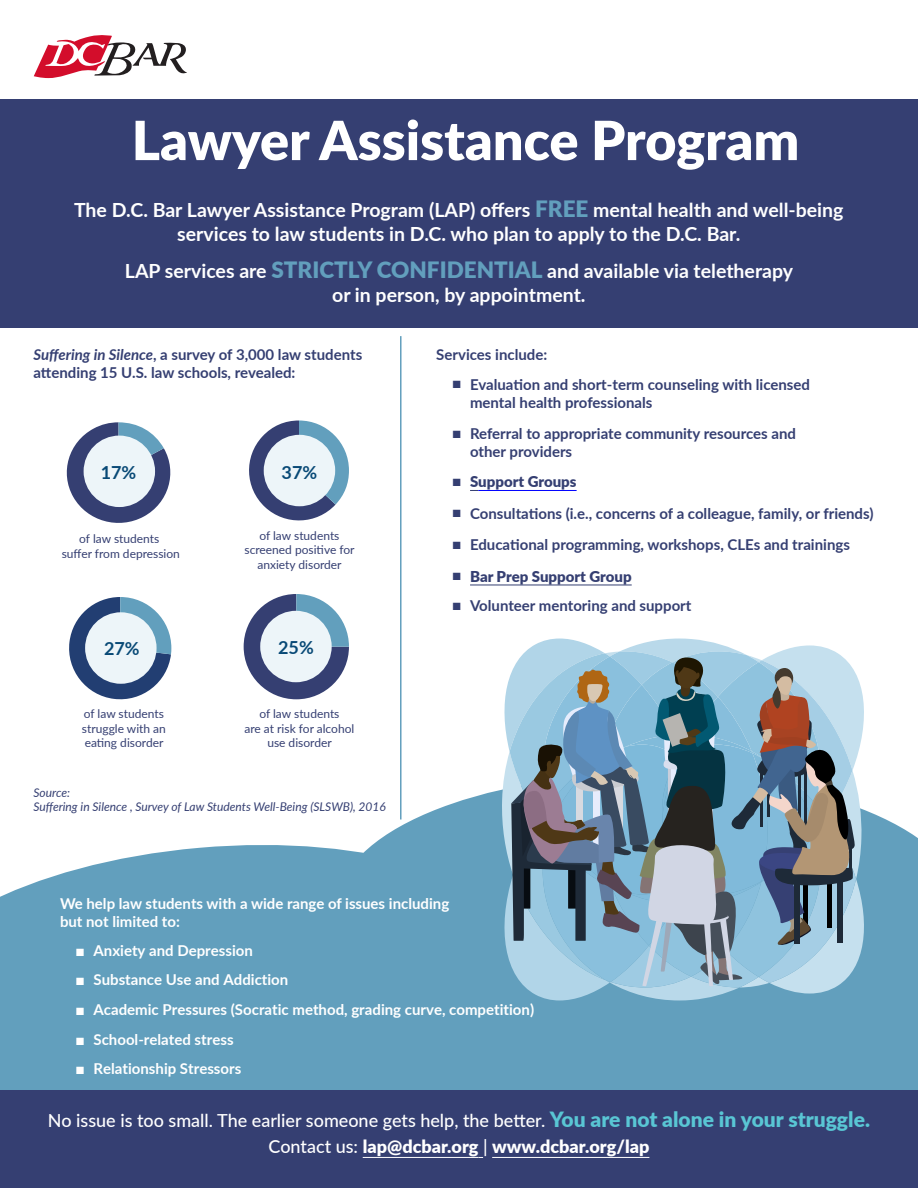
<style>
.page{position:relative;width:918px;height:1188px;background:#fff}
.page>*{position:absolute;margin:0;border:0;box-sizing:border-box;transform-origin:0 0}
.t1{font:900 54px "Lato";color:#fff}
.t2{font:700 19.5px/24px "Lato";color:#fff;text-align:center}
.t3{font:500 18px "Lato";color:#fff}
.t4{font:900 18px "Lato";color:#fff}
.t5{font:700 18px "Lato";color:#084976}
.t6{font:700 15px/18px "Lato";color:#353f72}
.t7{font:700 15px/18px "Lato";color:#fff}
.t8{font:900 15px "Lato";color:#353f72}
.t9{font:12px/14.4px "Lato";color:#353f72;text-align:center}
.t10{font:italic 12px "Lato";color:#353f72}
.s1{font-weight:900;font-size:22.5px;color:#629fbd}
.s2{font-style:italic}
.s3{font-weight:900;font-size:21px;color:#59c6d4}
.s4{font-weight:500}
</style>
<div class="page">
<svg style="left:0;top:845px;width:338px;height:92px;background:#78acc6"></svg>
<div style="left:0;top:99px;width:918px;height:229px;background:#353f72"></div>
<svg style="left:34px;top:35px;width:153px;height:43px"></svg>
<div style="left:0;top:937px;width:918px;height:251px;background:#629fbd"></div>
<svg style="left:338px;top:789px;width:580px;height:212px;fill:#629fbd"></svg>
<svg style="left:502px;top:639px;width:362px;height:361px;background:#86a1b2"></svg>
<div style="left:0;top:1091px;width:918px;height:97px;background:#353f72"></div>
<hr style="left:400px;top:336px;width:2px;height:484px;background:#629fbd">
<hr style="left:478px;top:490px;width:99px;height:1px;background:#00f">
<hr style="left:470px;top:585px;width:162px;height:1px;background:#353f72">
<hr style="left:363px;top:1157px;width:116px;height:1px;background:#fff">
<hr style="left:492px;top:1157px;width:157px;height:1px;background:#fff">
<svg style="left:249px;top:421px;width:100px;height:100px"></svg>
<svg style="left:66px;top:422px;width:105px;height:101px"></svg>
<div style="left:84px;top:436px;width:71px;height:71px;background:#edf5f9;border-radius:50%"></div>
<div style="left:264px;top:435px;width:71px;height:71px;background:#edf5f9;border-radius:50%"></div>
<svg style="left:69px;top:597px;width:102px;height:103px"></svg>
<svg style="left:244px;top:594px;width:105px;height:105px"></svg>
<div style="left:260px;top:611px;width:72px;height:71px;background:#edf5f9;border-radius:50%"></div>
<div style="left:85px;top:612px;width:72px;height:72px;background:#edf5f9;border-radius:50%"></div>
<p class="t1" style="left:132px;top:100px;width:669px">Lawyer Assistance Program</p>
<p class="t2" style="left:74px;top:197px;width:771px">The D.C. Bar Lawyer Assistance Program (LAP) offers <span class="s1">FREE</span> mental health and well-being services to law students in D.C. who plan to apply to the D.C. Bar.</p>
<p class="t2" style="left:125px;top:258px;width:670px">LAP services are <span class="s1">STRICTLY CONFIDENTIAL</span> and available via teletherapy or in person, by appointment.</p>
<p class="t6" style="left:33px;top:345px;width:330px"><span class="s2">Suffering in Silence</span>, a survey of 3,000 law students attending 15 U.S. law schools, revealed:</p>
<p class="t5" style="left:101px;top:459px;width:37px">17%</p>
<p class="t9" style="left:62px;top:531px;width:120px">of law students<br>suffer from depression</p>
<p class="t5" style="left:282px;top:459px;width:37px">37%</p>
<p class="t9" style="left:245px;top:528px;width:112px">of law students screened positive for anxiety disorder</p>
<p class="t5" style="left:104px;top:635px;width:37px">27%</p>
<p class="t5" style="left:278px;top:634px;width:37px">25%</p>
<p class="t9" style="left:82px;top:706px;width:86px;text-align:left">of law students struggle with an eating disorder</p>
<p class="t9" style="left:245px;top:706px;width:111px">of law students<br>are at risk for alcohol use disorder</p>
<p class="t10" style="left:33px;top:784px;width:38px">Source:</p>
<p class="t10" style="left:33px;top:798px;width:354px">Suffering in Silence , Survey of Law Students Well-Being (SLSWB), 2016</p>
<p class="t6" style="left:436px;top:345px;width:112px">Services include:</p>
<p class="t6" style="left:470px;top:375px;width:342px;text-indent:-17px">■ Evaluation and short-term counseling with licensed mental health professionals</p>
<p class="t6" style="left:470px;top:424px;width:328px;text-indent:-17px">■ Referral to appropriate community resources and other providers</p>
<p class="t8" style="left:453px;top:470px;width:125px">■ Support Groups</p>
<p class="t6" style="left:453px;top:503px;width:422px">■ Consultations (i.e., concerns of a colleague, family, or friends)</p>
<p class="t6" style="left:453px;top:535px;width:399px">■ Educational programming, workshops, CLEs and trainings</p>
<p class="t8" style="left:453px;top:565px;width:180px">■ Bar Prep Support Group</p>
<p class="t6" style="left:453px;top:596px;width:240px">■ Volunteer mentoring and support</p>
<p class="t7" style="left:60px;top:894px;width:391px">We help law students with a wide range of issues including but not limited to:</p>
<p class="t7" style="left:76px;top:940px;width:178px">■ Anxiety and Depression</p>
<p class="t7" style="left:76px;top:970px;width:214px">■ Substance Use and Addiction</p>
<p class="t7" style="left:76px;top:1000px;width:459px">■ Academic Pressures (Socratic method, grading curve, competition)</p>
<p class="t7" style="left:76px;top:1029px;width:159px">■ School-related stress</p>
<p class="t7" style="left:76px;top:1059px;width:167px">■ Relationship Stressors</p>
<p class="t3" style="left:48px;top:1108px;width:824px">No issue is too small. The earlier someone gets help, the better. <span class="s3">You are not alone in your struggle.</span></p>
<p class="t4" style="left:269px;top:1133px;width:382px"><span class="s4">Contact us:</span> lap@dcbar.org <span class="s4">|</span> www.dcbar.org/lap</p>
</div>
